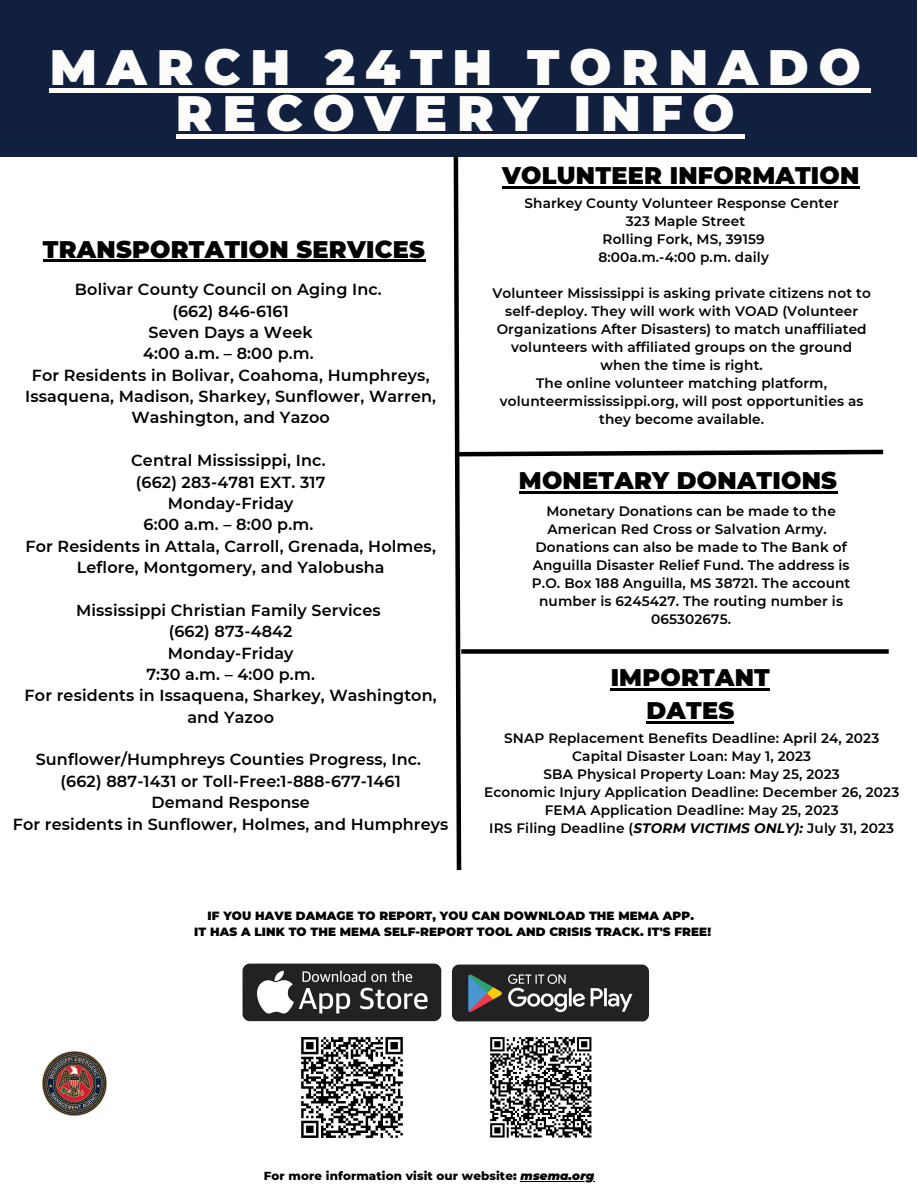
<style>
.page{position:relative;width:918px;height:1188px;background:#fff}
.page>*{position:absolute;margin:0;border:0;box-sizing:border-box;transform-origin:0 0}
.t1{font:900 49.65px/46.2px "Montserrat";letter-spacing:.2em;color:#fcfcfb;text-align:center}
.t2{font:900 24px/32.7px "Montserrat";letter-spacing:.01em;color:#000;text-align:center}
.t3{font:600 15.9px/21.3px "Montserrat";letter-spacing:.01em;color:#000;text-align:center}
.t4{font:600 13.65px/18px "Montserrat";letter-spacing:.01em;color:#000;text-align:center}
.t5{font:900 11.85px/15.9px "Montserrat";letter-spacing:.01em;color:#000;text-align:center}
.t6{font:800 11.85px "Montserrat";letter-spacing:.01em;color:#000}
.s1{font-weight:700;font-style:italic}
.s2{font-weight:900}
.s3{font-weight:900;font-style:italic}
</style>
<div class="page">
<div style="left:0;top:0;width:917px;height:156px;background:#11203f"></div>
<img style="left:451px;top:964px;width:199px;height:58px">
<img style="left:242px;top:963px;width:200px;height:59px">
<img style="left:301px;top:1037px;width:102px;height:101px">
<img style="left:490px;top:1037px;width:102px;height:101px">
<svg style="left:451px;top:155px;width:437px;height:716px"></svg>
<img style="left:43px;top:1052px;width:64px;height:64px">
<div style="left:461px;top:649px;width:428px;height:5px;background:#000"></div>
<div style="left:50px;top:88px;width:821px;height:5px;background:#fcfcfb"></div>
<hr style="left:176px;top:135px;width:569px;height:4px;background:#fcfcfb">
<hr style="left:521px;top:1181px;width:74px;height:1px;background:#000">
<hr style="left:519px;top:491px;width:318px;height:2px;background:#000">
<hr style="left:502px;top:186px;width:358px;height:2px;background:#000">
<hr style="left:43px;top:260px;width:382px;height:2px;background:#000">
<hr style="left:611px;top:688px;width:159px;height:3px;background:#000">
<hr style="left:646px;top:721px;width:88px;height:2px;background:#000">
<h1 class="t1" style="left:50px;top:44px;width:813px">MARCH 24TH TORNADO<br>RECOVERY INFO</h1>
<h2 class="t2" style="left:43px;top:233px;width:384px">TRANSPORTATION SERVICES</h2>
<p class="t3" style="left:25px;top:279px;width:412px">Bolivar County Council on Aging Inc.<br>(662) 846-6161<br>Seven Days a Week<br>4:00 a.m. – 8:00 p.m.<br>For Residents in Bolivar, Coahoma, Humphreys,<br>Issaquena, Madison, Sharkey, Sunflower, Warren,<br>Washington, and Yazoo</p>
<p class="t3" style="left:25px;top:450px;width:412px">Central Mississippi, Inc.<br>(662) 283-4781 EXT. 317<br>Monday-Friday<br>6:00 a.m. – 8:00 p.m.<br>For Residents in Attala, Carroll, Grenada, Holmes,<br>Leflore, Montgomery, and Yalobusha</p>
<p class="t3" style="left:25px;top:599px;width:414px">Mississippi Christian Family Services<br>(662) 873-4842<br>Monday-Friday<br>7:30 a.m. – 4:00 p.m.<br>For residents in Issaquena, Sharkey, Washington, and Yazoo</p>
<p class="t3" style="left:13px;top:749px;width:437px">Sunflower/Humphreys Counties Progress, Inc.<br>(662) 887-1431 or Toll-Free:1-888-677-1461<br>Demand Response<br>For residents in Sunflower, Holmes, and Humphreys</p>
<h2 class="t2" style="left:502px;top:159px;width:359px">VOLUNTEER INFORMATION</h2>
<p class="t4" style="left:524px;top:194px;width:316px">Sharkey County Volunteer Response Center<br>323 Maple Street<br>Rolling Fork, MS, 39159<br>8:00a.m.-4:00 p.m. daily</p>
<p class="t4" style="left:492px;top:284px;width:380px">Volunteer Mississippi is asking private citizens not to self-deploy. They will work with VOAD (Volunteer Organizations After Disasters) to match unaffiliated volunteers with affiliated groups on the ground when the time is right.<br>The online volunteer matching platform, volunteermississippi.org, will post opportunities as they become available.</p>
<h2 class="t2" style="left:519px;top:464px;width:320px">MONETARY DONATIONS</h2>
<p class="t4" style="left:532px;top:502px;width:320px">Monetary Donations can be made to the American Red Cross or Salvation Army.<br>Donations can also be made to The Bank of Anguilla Disaster Relief Fund. The address is P.O. Box 188 Anguilla, MS 38721. The account number is 6245427. The routing number is 065302675.</p>
<h2 class="t2" style="left:611px;top:661px;width:161px">IMPORTANT<br>DATES</h2>
<p class="t4" style="left:484px;top:729px;width:417px">SNAP Replacement Benefits Deadline: April 24, 2023<br>Capital Disaster Loan: May 1, 2023<br>SBA Physical Property Loan: May 25, 2023<br>Economic Injury Application Deadline: December 26, 2023<br>FEMA Application Deadline: May 25, 2023<br>IRS Filing Deadline (<span class="s1">STORM VICTIMS ONLY):</span> July 31, 2023</p>
<p class="t5" style="left:194px;top:908px;width:518px">IF YOU HAVE DAMAGE TO REPORT, YOU CAN DOWNLOAD THE MEMA APP.<br>IT HAS A LINK TO THE MEMA SELF-REPORT TOOL AND CRISIS TRACK. IT'S FREE!</p>
<p class="t6" style="left:264px;top:1169px;width:332px">For more information visit our website<span class="s2">:</span> <span class="s3">msema.org</span></p>
</div>
